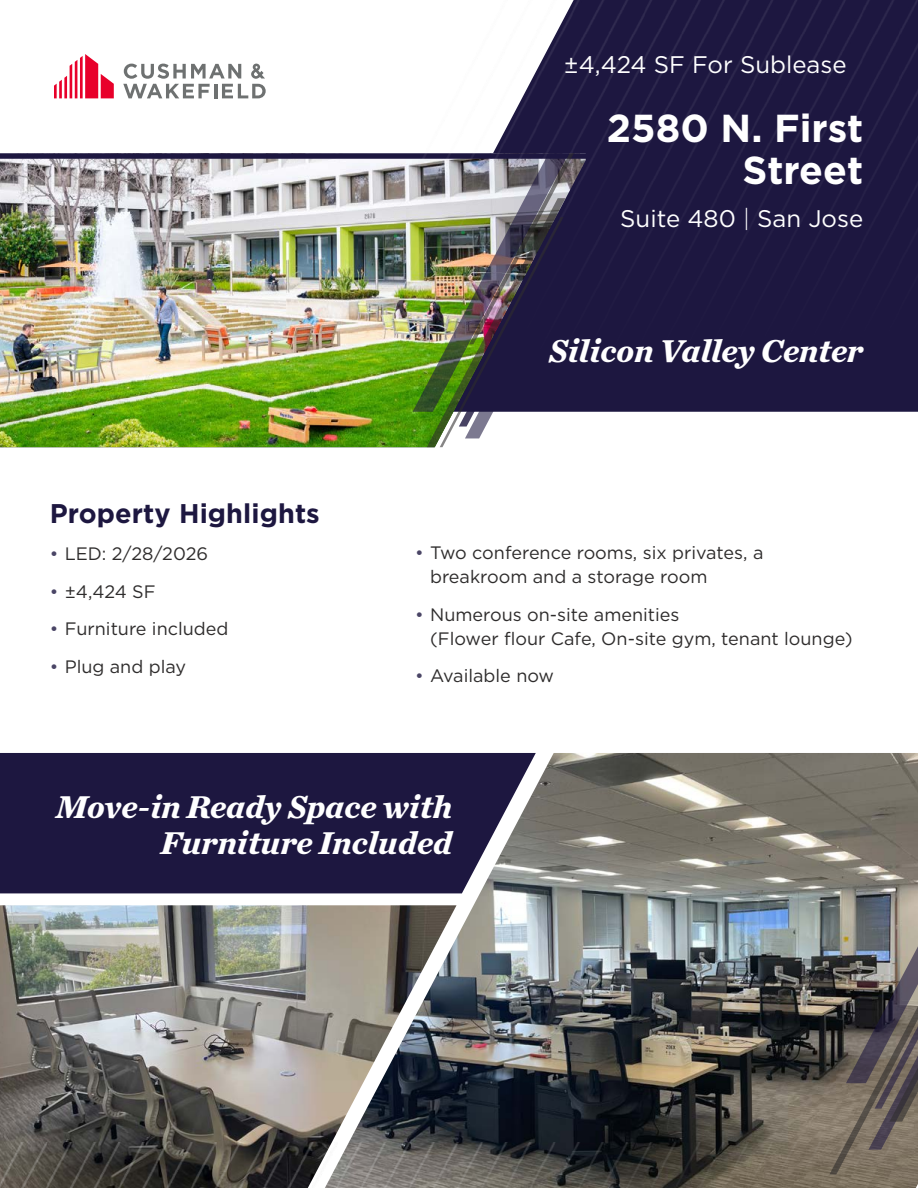
<style>
.page{position:relative;width:918px;height:1188px;background:#fff}
.page>*{position:absolute;margin:0;border:0;box-sizing:border-box;transform-origin:0 0}
.t1{font:700 39px/42px "Gotham";color:#fff;text-align:right}
.t2{font:italic 700 33px/36px "Chronicle Text G2";color:#fff;text-align:right}
.t3{font:700 27px "Gotham";letter-spacing:.005em;color:#1d1740}
.t4{font:24px "Gotham";color:#fff}
.t5{font:18px/24px "Gotham";color:#2e2c2c}
.s1{font-weight:300}
.s2{color:#4a4566}
</style>
<div class="page">
<svg style="left:54px;top:54px;width:60px;height:44px"></svg>
<svg style="left:123px;top:64px;width:143px;height:34px"></svg>
<img style="left:0;top:905px;width:325px;height:238px">
<img style="left:325px;top:753px;width:593px;height:390px">
<div style="left:620px;top:388px;width:298px;height:24px;background:#1d1740"></div>
<img style="left:0;top:1143px;width:918px;height:45px">
<div style="left:0;top:753px;width:536px;height:140px;background:#1d1740"></div>
<img style="left:493px;top:0;width:425px;height:388px">
<svg style="left:829px;top:906px;width:89px;height:268px;background:#6a6460"></svg>
<img style="left:0;top:153px;width:620px;height:294px">
<h3 class="t4" style="left:564px;top:49px;width:284px">±4,424 SF For Sublease</h3>
<h1 class="t1" style="left:607px;top:107px;width:258px">2580 N. First<br>Street</h1>
<h3 class="t4" style="left:620px;top:203px;width:245px">Suite 480 <span class="s1">|</span> San Jose</h3>
<h3 class="t3" style="left:50px;top:495px;width:272px">Property Highlights</h3>
<p class="t5" style="left:50px;top:541px;width:160px"><span class="s2">•</span> LED: 2/28/2026</p>
<p class="t5" style="left:50px;top:579px;width:107px"><span class="s2">•</span> ±4,424 SF</p>
<p class="t5" style="left:50px;top:616px;width:180px"><span class="s2">•</span> Furniture included</p>
<p class="t5" style="left:50px;top:654px;width:138px"><span class="s2">•</span> Plug and play</p>
<h2 class="t2" style="left:548px;top:330px;width:316px">Silicon Valley Center</h2>
<p class="t5" style="left:430px;top:540px;width:335px;text-indent:-15px"><span class="s2">•</span> Two conference rooms, six privates, a breakroom and a storage room</p>
<p class="t5" style="left:430px;top:602px;width:424px;text-indent:-15px"><span class="s2">•</span> Numerous on-site amenities<br>(Flower flour Cafe, On-site gym, tenant lounge)</p>
<p class="t5" style="left:415px;top:663px;width:141px"><span class="s2">•</span> Available now</p>
<h2 class="t2" style="left:55px;top:787px;width:398px">Move-in Ready Space with<br>Furniture Included</h2>
</div>
